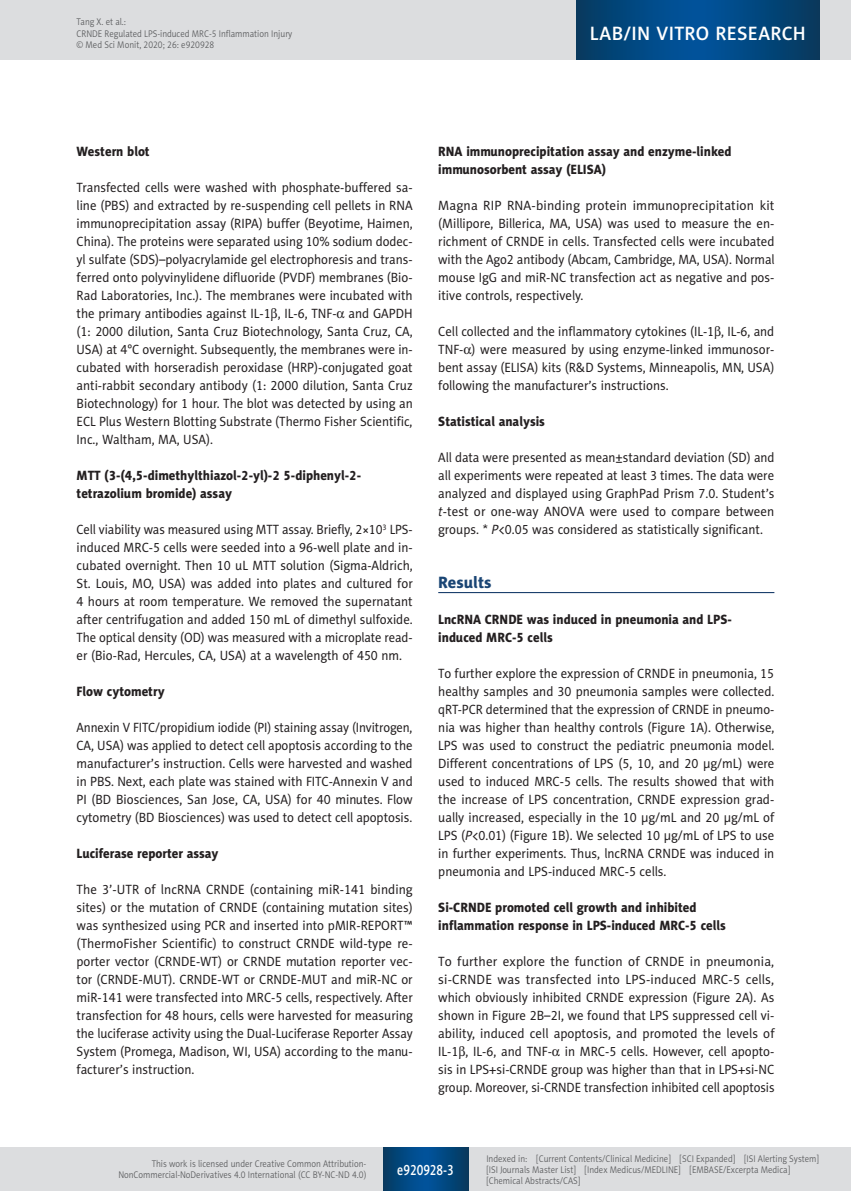
<style>
.page{position:relative;width:851px;height:1191px;background:#fff}
.page>*{position:absolute;margin:0;border:0;box-sizing:border-box;transform-origin:0 0}
.t1{font:19.5px "Naomi Sans EFN Medium";letter-spacing:.015em;color:#fff}
.MSM_Headline_1{font:16.5px "Naomi Sans EFN Heavy";color:#1a4574}
.MSM_e-PAGINA{font:15px "Naomi Sans EFN Medium";color:#fff;scale:.8 1}
.MSM_Body{font:13.5px/18px "Naomi Sans EFN";color:#231f20;text-align:justify;scale:.95 1}
.MSM_Body-2{font:13.5px/18px "Naomi Sans EFN";color:#231f20;text-align:justify;scale:.93 1}
.MSM_Body-3{font:13.5px/18px "Naomi Sans EFN";color:#231f20;text-align:justify}
.MSM_Body-4{font:13.5px/18px "Naomi Sans EFN";color:#231f20;text-align:justify;scale:.96 1}
.MSM_Headline_2{font:13.5px/18px "Naomi Sans EFN Heavy";color:#231f20;scale:.95 1}
.MSM_Body-5{font:13.5px/18px "Naomi Sans EFN";color:#231f20;text-align:justify;scale:.94 1}
.MSM_pagina_zywa{font:9.75px/11.2px "Naomi Sans EFN Light";color:#57585a;scale:.9 1}
.MSM_pagina_sygnatura{font:9.75px "Naomi Sans EFN Light";color:#57585a;scale:.9 1}
.s1{font-family:"Standard Sym L"}
.s2{font-style:italic}
</style>
<div class="page">
<hr style="left:438px;top:592px;width:336px;height:1px;background:#00295c">
<div style="left:0;top:1148px;width:850px;height:43px;background:#dcdddf"></div>
<svg style="left:383px;top:1147px;width:85px;height:43px;background:#02477e"></svg>
<div style="left:0;top:0;width:850px;height:60px;background:#dcdddf"></div>
<svg style="left:576px;top:0;width:243px;height:60px;background:#02477e"></svg>
<p class="MSM_pagina_zywa" style="left:77px;top:16px;width:241px">Tang X. et al.:<br>CRNDE Regulated LPS-induced MRC-5 Inflammation Injury</p>
<p class="MSM_pagina_sygnatura" style="left:77px;top:39px;width:154px">© Med Sci Monit, 2020; 26: e920928</p>
<h1 class="t1" style="left:589px;top:22px;width:217px">LAB/IN VITRO RESEARCH</h1>
<p class="MSM_Headline_2" style="left:77px;top:142px;width:78px">Western blot</p>
<p class="MSM_Body" style="left:77px;top:178px;width:355px">Transfected cells were washed with phosphate-buffered sa&shy;line (PBS) and extracted by re-suspending cell pellets in RNA immunoprecipitation assay (RIPA) buffer (Beyotime, Haimen, China). The proteins were separated using 10% sodium dodec&shy;yl sulfate (SDS)–polyacrylamide gel electrophoresis and trans&shy;ferred onto polyvinylidene difluoride (PVDF) membranes (Bio-Rad Laboratories, Inc.). The membranes were incubated with the primary antibodies against IL-1<span class="s1">b</span>, IL-6, TNF-<span class="s1">a</span> and GAPDH (1: 2000 dilution, Santa Cruz Biotechnology, Santa Cruz, CA, USA) at 4°C overnight. Subsequently, the membranes were in&shy;cubated with horseradish peroxidase (HRP)-conjugated goat anti-rabbit secondary antibody (1: 2000 dilution, Santa Cruz Biotechnology) for 1 hour. The blot was detected by using an ECL Plus Western Blotting Substrate (Thermo Fisher Scientific, Inc., Waltham, MA, USA).</p>
<p class="MSM_Headline_2" style="left:77px;top:466px;width:301px">MTT (3-(4,5-dimethylthiazol-2-yl)-2 5-diphenyl-2- tetrazolium bromide) assay</p>
<p class="MSM_Body-2" style="left:77px;top:520px;width:363px">Cell viability was measured using MTT assay. Briefly, 2×10<sup>3</sup> LPS&shy;induced MRC-5 cells were seeded into a 96-well plate and in&shy;cubated overnight. Then 10 uL MTT solution (Sigma-Aldrich, St. Louis, MO, USA) was added into plates and cultured for 4 hours at room temperature. We removed the supernatant after centrifugation and added 150 mL of dimethyl sulfoxide.<br>The optical density (OD) was measured with a microplate read&shy;er (Bio-Rad, Hercules, CA, USA) at a wavelength of 450 nm.</p>
<p class="MSM_Headline_2" style="left:77px;top:682px;width:94px">Flow cytometry</p>
<p class="MSM_Body-2" style="left:77px;top:718px;width:363px">Annexin V FITC/propidium iodide (PI) staining assay (Invitrogen, CA, USA) was applied to detect cell apoptosis according to the manufacturer’s instruction. Cells were harvested and washed in PBS. Next, each plate was stained with FITC-Annexin V and PI (BD Biosciences, San Jose, CA, USA) for 40 minutes. Flow cytometry (BD Biosciences) was used to detect cell apoptosis.</p>
<p class="MSM_Headline_2" style="left:77px;top:844px;width:151px">Luciferase reporter assay</p>
<p class="MSM_Body-4" style="left:77px;top:880px;width:352px">The 3’-UTR of lncRNA CRNDE (containing miR-141 binding sites) or the mutation of CRNDE (containing mutation sites) was synthesized using PCR and inserted into pMIR-REPORT™ (ThermoFisher Scientific) to construct CRNDE wild-type re&shy;porter vector (CRNDE-WT) or CRNDE mutation reporter vec&shy;tor (CRNDE-MUT). CRNDE-WT or CRNDE-MUT and miR-NC or miR-141 were transfected into MRC-5 cells, respectively. After transfection for 48 hours, cells were harvested for measuring the luciferase activity using the Dual-Luciferase Reporter Assay System (Promega, Madison, WI, USA) according to the manu&shy;facturer’s instruction.</p>
<p class="MSM_Headline_2" style="left:438px;top:142px;width:310px">RNA immunoprecipitation assay and enzyme-linked immunosorbent assay (ELISA)</p>
<p class="MSM_Body-3" style="left:438px;top:196px;width:338px">Magna RIP RNA-binding protein immunoprecipitation kit (Millipore, Billerica, MA, USA) was used to measure the en&shy;richment of CRNDE in cells. Transfected cells were incubated with the Ago2 antibody (Abcam, Cambridge, MA, USA). Normal mouse IgG and miR-NC transfection act as negative and pos&shy;itive controls, respectively.</p>
<p class="MSM_Body" style="left:438px;top:322px;width:355px">Cell collected and the inflammatory cytokines (IL-1<span class="s1">b</span>, IL-6, and TNF-<span class="s1">a</span>) were measured by using enzyme-linked immunosor&shy;bent assay (ELISA) kits (R&amp;D Systems, Minneapolis, MN, USA) following the manufacturer’s instructions.</p>
<p class="MSM_Headline_2" style="left:438px;top:412px;width:114px">Statistical analysis</p>
<p class="MSM_Body-5" style="left:438px;top:448px;width:359px">All data were presented as mean±standard deviation (SD) and all experiments were repeated at least 3 times. The data were analyzed and displayed using GraphPad Prism 7.0. Student’s <span class="s2">t</span>-test or one-way ANOVA were used to compare between groups. * <span class="s2">P</span>&lt;0.05 was considered as statistically significant.</p>
<p class="MSM_Headline_1" style="left:438px;top:572px;width:55px">Results</p>
<p class="MSM_Headline_2" style="left:438px;top:610px;width:310px">LncRNA CRNDE was induced in pneumonia and LPS&shy;induced MRC-5 cells</p>
<p class="MSM_Body" style="left:438px;top:664px;width:355px">To further explore the expression of CRNDE in pneumonia, 15 healthy samples and 30 pneumonia samples were collected. qRT-PCR determined that the expression of CRNDE in pneumo&shy;nia was higher than healthy controls (Figure 1A). Otherwise, LPS was used to construct the pediatric pneumonia model.<br>Different concentrations of LPS (5, 10, and 20 μg/mL) were used to induced MRC-5 cells. The results showed that with the increase of LPS concentration, CRNDE expression grad&shy;ually increased, especially in the 10 μg/mL and 20 μg/mL of LPS (<span class="s2">P</span>&lt;0.01) (Figure 1B). We selected 10 μg/mL of LPS to use in further experiments. Thus, lncRNA CRNDE was induced in pneumonia and LPS-induced MRC-5 cells.</p>
<p class="MSM_Headline_2" style="left:438px;top:898px;width:304px">Si-CRNDE promoted cell growth and inhibited inflammation response in LPS-induced MRC-5 cells</p>
<p class="MSM_Body-3" style="left:438px;top:952px;width:338px">To further explore the function of CRNDE in pneumonia, si-CRNDE was transfected into LPS-induced MRC-5 cells, which obviously inhibited CRNDE expression (Figure 2A). As shown in Figure 2B–2I, we found that LPS suppressed cell vi&shy;ability, induced cell apoptosis, and promoted the levels of IL-1<span class="s1">b</span>, IL-6, and TNF-<span class="s1">a</span> in MRC-5 cells. However, cell apopto&shy;sis in LPS+si-CRNDE group was higher than that in LPS+si-NC group. Moreover, si-CRNDE transfection inhibited cell apoptosis</p>
<p class="MSM_pagina_zywa" style="left:118px;top:1158px;width:277px;text-align:right">This work is licensed under Creative Common Attribution-<br>NonCommercial-NoDerivatives 4.0 International (CC BY-NC-ND 4.0)</p>
<p class="MSM_e-PAGINA" style="left:397px;top:1160px;width:72px">e920928-3</p>
<p class="MSM_pagina_zywa" style="left:486px;top:1152px;width:371px">Indexed in: [Current Contents/Clinical Medicine] [SCI Expanded] [ISI Alerting System] [ISI Journals Master List] [Index Medicus/MEDLINE] [EMBASE/Excerpta Medica] [Chemical Abstracts/CAS]</p>
</div>
